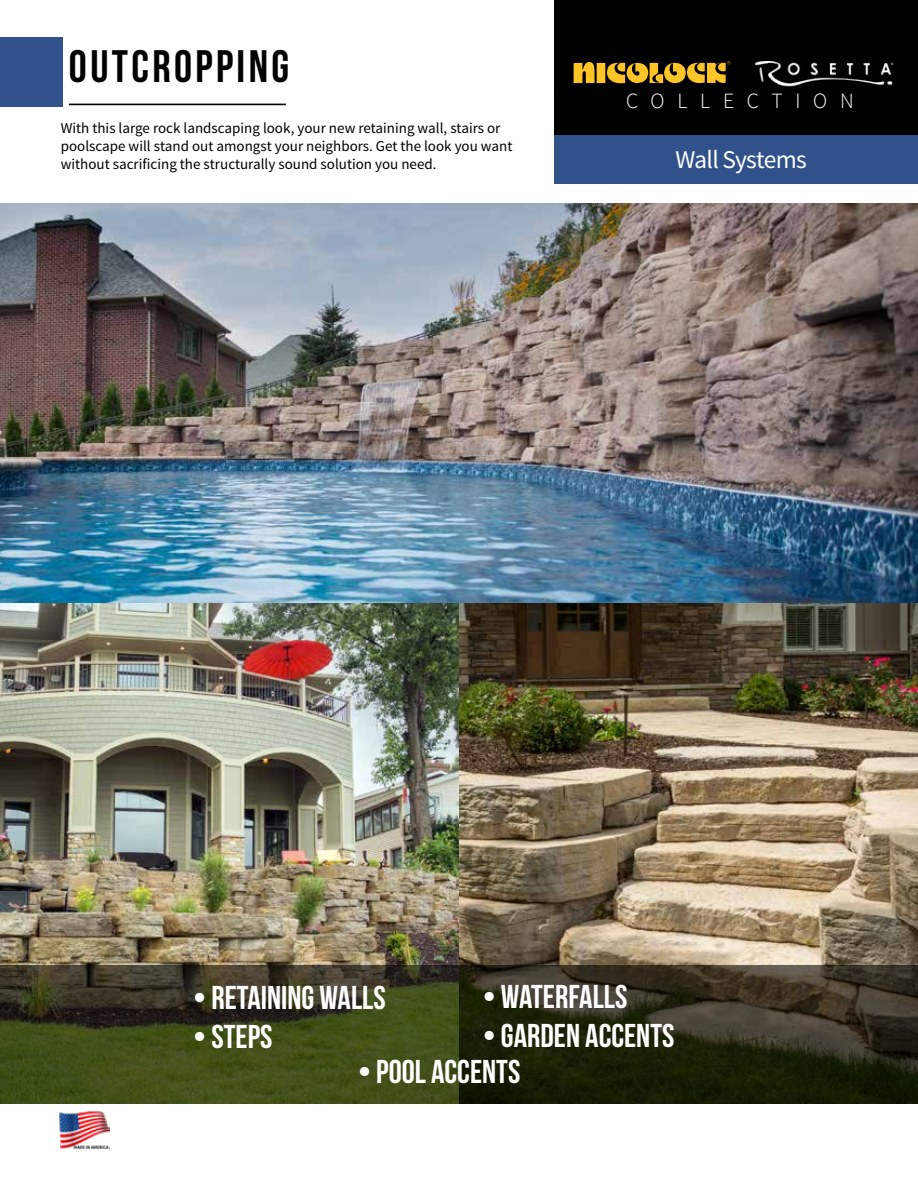
<style>
.page{position:relative;width:918px;height:1188px;background:#fff}
.page>*{position:absolute;margin:0;border:0;box-sizing:border-box;transform-origin:0 0}
.t1{font:45.45px "Bebas Neue";letter-spacing:.075em;color:#000}
.t2{font:33px "Bebas Neue";color:#fff}
.t3{font:25.5px "Source Sans Pro";letter-spacing:-.03em;color:#fff}
.t4{font:300 21.75px "Source Sans Pro";letter-spacing:.59em;color:#fff}
.t5{font:15px/18px "Source Sans Pro";color:#000}
</style>
<div class="page">
<img style="left:459px;top:603px;width:459px;height:363px">
<img style="left:0;top:603px;width:459px;height:363px">
<svg style="left:0;top:966px;width:918px;height:138px;background:#333719"></svg>
<div style="left:554px;top:134px;width:364px;height:50px;background:#31518a"></div>
<div style="left:554px;top:0;width:364px;height:134px;background:#000"></div>
<svg style="left:573px;top:62px;width:22px;height:21px"></svg>
<div style="left:597px;top:63px;width:8px;height:20px;background:#ffc425"></div>
<svg style="left:605px;top:61px;width:125px;height:22px"></svg>
<img style="left:756px;top:62px;width:138px;height:25px">
<img style="left:0;top:203px;width:918px;height:400px">
<div style="left:0;top:37px;width:62px;height:69px;background:#31528b"></div>
<hr style="left:69px;top:104px;width:217px;height:1px;background:#000">
<img style="left:59px;top:1111px;width:50px;height:39px">
<h1 class="t1" style="left:69px;top:41px;width:222px">OUTCROPPING</h1>
<p class="t5" style="left:61px;top:120px;width:453px">With this large rock landscaping look, your new retaining wall, stairs or poolscape will stand out amongst your neighbors. Get the look you want without sacrificing the structurally sound solution you need.</p>
<h3 class="t4" style="left:626px;top:88px;width:229px">COLLECTION</h3>
<h3 class="t3" style="left:676px;top:143px;width:133px">Wall Systems</h3>
<h2 class="t2" style="left:483px;top:978px;width:146px">• WATERFALLS</h2>
<h2 class="t2" style="left:483px;top:1018px;width:193px">• GARDEN ACCENTS</h2>
<h2 class="t2" style="left:358px;top:1054px;width:164px">• POOL ACCENTS</h2>
<h2 class="t2" style="left:193px;top:979px;width:194px">• RETAINING WALLS</h2>
<h2 class="t2" style="left:193px;top:1019px;width:81px">• STEPS</h2>
</div>
